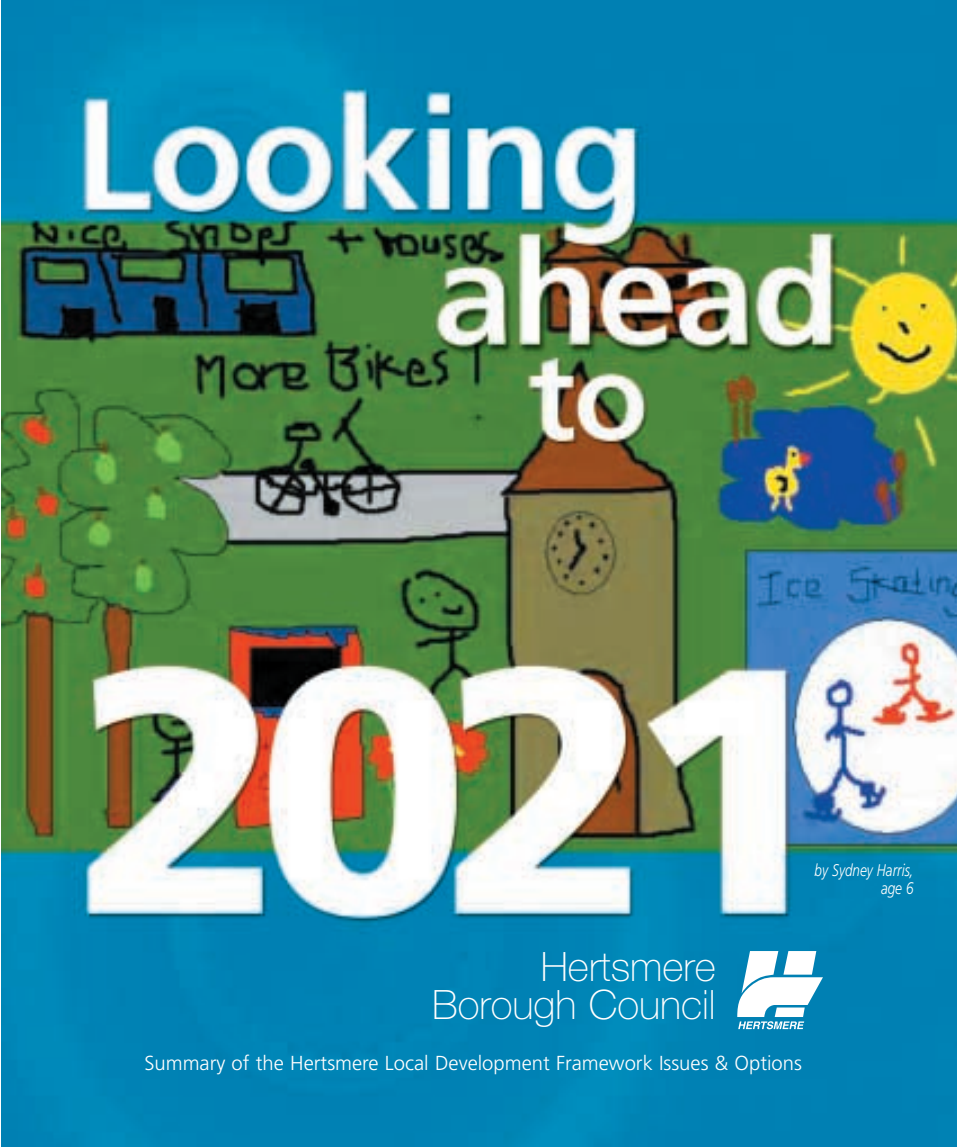
<style>
.page{position:relative;width:957px;height:1148px;background:#fff}
.page>*{position:absolute;margin:0;border:0;box-sizing:border-box;transform-origin:0 0}
.t1{font:100 40.5px/38.2px "Helvetica Neue";color:#fff;text-align:right}
.t2{font:300 20.25px "Frutiger";color:#fff}
.t3{font:italic 300 16.88px/18px "Frutiger";color:#fff;text-align:right;scale:.8 1}
</style>
<div class="page">
<img style="left:1px;top:0;width:955px;height:1146px">
<svg style="left:737px;top:951px;width:85px;height:78px"></svg>
<p class="t3" style="left:814px;top:862px;width:125px">by Sydney Harris, age 6</p>
<h1 class="t1" style="left:432px;top:950px;width:285px">Hertsmere<br>Borough Council</h1>
<p class="t2" style="left:144px;top:1055px;width:659px">Summary of the Hertsmere Local Development Framework Issues &amp; Options</p>
</div>
